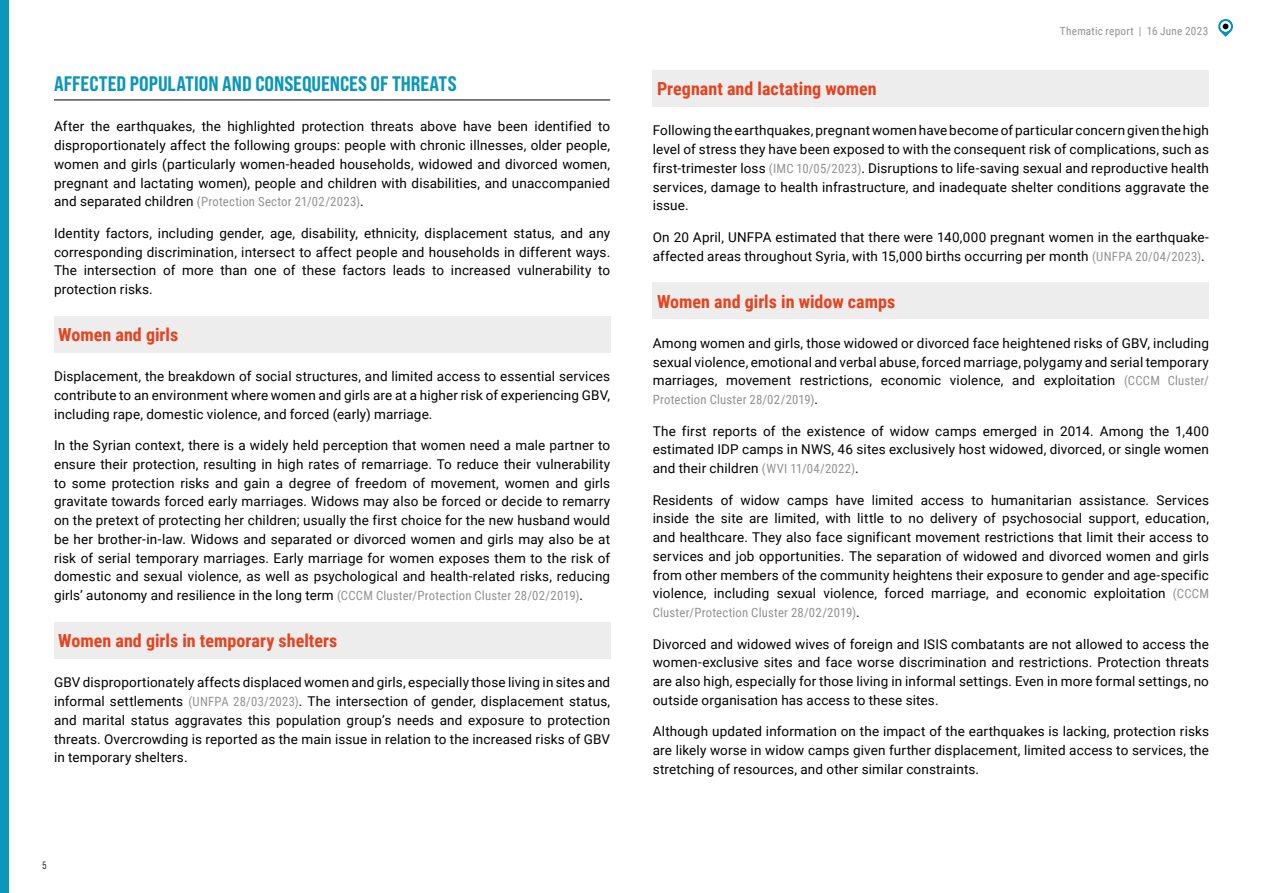
<style>
.page{position:relative;width:1263px;height:893px;background:#fff}
.page>*{position:absolute;margin:0;border:0;box-sizing:border-box;transform-origin:0 0}
.t1{font:21px "Bebas Neue Pro Semi Exp X Bold";color:#0c96ba}
.t2{font:700 18px "Roboto Condensed";color:#e7411d}
.t3{font:13.5px/18.8px "Roboto";letter-spacing:.01em;color:#000;text-align:justify}
.t4{font:12.75px "Roboto Condensed";letter-spacing:.015em;color:#929292}
.t5{font:11.25px "Roboto Condensed";letter-spacing:.02em;color:#929292}
.t6{font:10.5px "Bebas Neue Pro Middle";color:#000}
.s1{font-family:"Roboto";font-size:13.5px;color:#000}
.s2{font-family:"Roboto Condensed";font-size:12.75px;color:#929292}
</style>
<div class="page">
<svg style="left:1218px;top:19px;width:15px;height:18px"></svg>
<div style="left:0;top:0;width:9px;height:893px;background:#0c96ba"></div>
<hr style="left:54px;top:100px;width:556px;height:1px;background:#000">
<div style="left:54px;top:316px;width:556px;height:36px;background:#ededed"></div>
<div style="left:54px;top:622px;width:556px;height:36px;background:#ededed"></div>
<div style="left:653px;top:70px;width:556px;height:37px;background:#ededed"></div>
<div style="left:653px;top:283px;width:556px;height:36px;background:#ededed"></div>
<h1 class="t1" style="left:54px;top:71px;width:404px">AFFECTED POPULATION AND CONSEQUENCES OF THREATS</h1>
<p class="t3" style="left:54px;top:117px;width:558px">After the earthquakes, the highlighted protection threats above have been identified to disproportionately affect the following groups: people with chronic illnesses, older people, women and girls (particularly women-headed households, widowed and divorced women, pregnant and lactating women), people and children with disabilities, and unaccompanied</p>
<p class="t4" style="left:54px;top:193px;width:311px"><span class="s1">and separated children</span> (Protection Sector 21/02/2023)<span class="s1">.</span></p>
<p class="t3" style="left:54px;top:223px;width:558px">Identity factors, including gender, age, disability, ethnicity, displacement status, and any corresponding discrimination, intersect to affect people and households in different ways.<br>The intersection of more than one of these factors leads to increased vulnerability to protection risks.</p>
<h2 class="t2" style="left:58px;top:322px;width:121px">Women and girls</h2>
<p class="t3" style="left:54px;top:366px;width:558px">Displacement, the breakdown of social structures, and limited access to essential services contribute to an environment where women and girls are at a higher risk of experiencing GBV, including rape, domestic violence, and forced (early) marriage.</p>
<p class="t3" style="left:54px;top:435px;width:558px">In the Syrian context, there is a widely held perception that women need a male partner to ensure their protection, resulting in high rates of remarriage. To reduce their vulnerability to some protection risks and gain a degree of freedom of movement, women and girls gravitate towards forced early marriages. Widows may also be forced or decide to remarry on the pretext of protecting her children; usually the first choice for the new husband would be her brother-in-law. Widows and separated or divorced women and girls may also be at risk of serial temporary marriages. Early marriage for women exposes them to the risk of domestic and sexual violence, as well as psychological and health-related risks, reducing girls’ autonomy and resilience in the long term <span class="s2">(CCCM Cluster/Protection Cluster 28/02/2019)</span>.</p>
<h2 class="t2" style="left:58px;top:628px;width:281px">Women and girls in temporary shelters</h2>
<p class="t3" style="left:54px;top:673px;width:558px">GBV disproportionately affects displaced women and girls, especially those living in sites and informal settlements <span class="s2">(UNFPA 28/03/2023)</span>. The intersection of gender, displacement status, and marital status aggravates this population group’s needs and exposure to protection threats. Overcrowding is reported as the main issue in relation to the increased risks of GBV in temporary shelters.</p>
<p class="t6" style="left:43px;top:859px;width:5px">5</p>
<p class="t5" style="left:1060px;top:24px;width:150px">Thematic report | 16 June 2023</p>
<h2 class="t2" style="left:657px;top:76px;width:221px">Pregnant and lactating women</h2>
<p class="t3" style="left:653px;top:121px;width:558px">Following the earthquakes, pregnant women have become of particular concern given the high level of stress they have been exposed to with the consequent risk of complications, such as first-trimester loss <span class="s2">(IMC 10/05/2023)</span>. Disruptions to life-saving sexual and reproductive health services, damage to health infrastructure, and inadequate shelter conditions aggravate the issue.</p>
<p class="t3" style="left:653px;top:227px;width:558px">On 20 April, UNFPA estimated that there were 140,000 pregnant women in the earthquake&shy;affected areas throughout Syria, with 15,000 births occurring per month <span class="s2">(UNFPA 20/04/2023)</span>.</p>
<h2 class="t2" style="left:657px;top:289px;width:240px">Women and girls in widow camps</h2>
<p class="t3" style="left:653px;top:333px;width:558px">Among women and girls, those widowed or divorced face heightened risks of GBV, including sexual violence, emotional and verbal abuse, forced marriage, polygamy and serial temporary marriages, movement restrictions, economic violence, and exploitation <span class="s2">(CCCM Cluster/</span></p>
<p class="t4" style="left:653px;top:391px;width:167px">Protection Cluster 28/02/2019)<span class="s1">.</span></p>
<p class="t3" style="left:653px;top:421px;width:558px">The first reports of the existence of widow camps emerged in 2014. Among the 1,400 estimated IDP camps in NWS, 46 sites exclusively host widowed, divorced, or single women and their children <span class="s2">(WVI 11/04/2022)</span>.</p>
<p class="t3" style="left:653px;top:490px;width:558px">Residents of widow camps have limited access to humanitarian assistance. Services inside the site are limited, with little to no delivery of psychosocial support, education, and healthcare. They also face significant movement restrictions that limit their access to services and job opportunities. The separation of widowed and divorced women and girls from other members of the community heightens their exposure to gender and age-specific violence, including sexual violence, forced marriage, and economic exploitation <span class="s2">(CCCM</span></p>
<p class="t4" style="left:653px;top:604px;width:208px">Cluster/Protection Cluster 28/02/2019)<span class="s1">.</span></p>
<p class="t3" style="left:653px;top:634px;width:558px">Divorced and widowed wives of foreign and ISIS combatants are not allowed to access the women-exclusive sites and face worse discrimination and restrictions. Protection threats are also high, especially for those living in informal settings. Even in more formal settings, no outside organisation has access to these sites.</p>
<p class="t3" style="left:653px;top:722px;width:558px">Although updated information on the impact of the earthquakes is lacking, protection risks are likely worse in widow camps given further displacement, limited access to services, the stretching of resources, and other similar constraints.</p>
</div>
